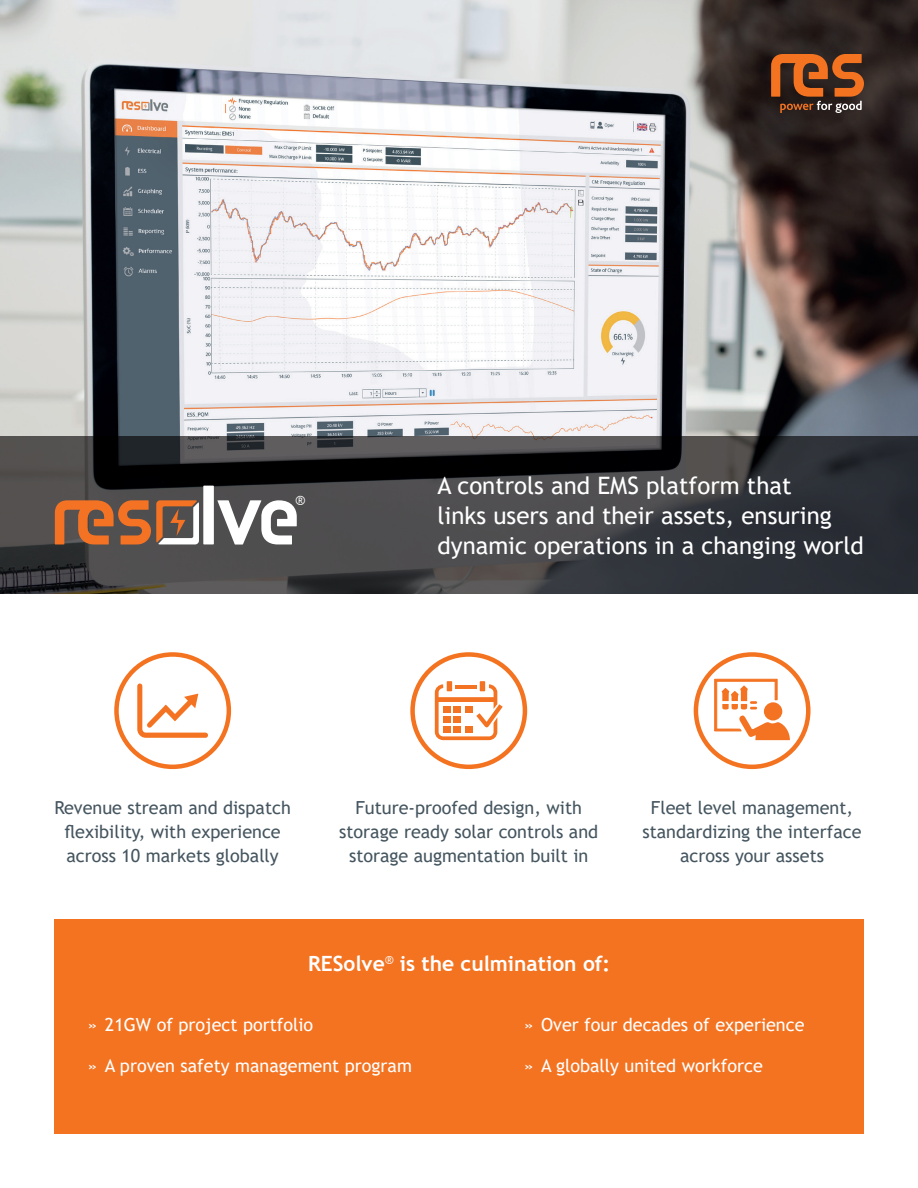
<style>
.page{position:relative;width:918px;height:1188px;background:#fff}
.page>*{position:absolute;margin:0;border:0;box-sizing:border-box;transform-origin:0 0}
.t1{font:24px/30px "Trebuchet MS";color:#fff}
.t2{font:700 21px "Trebuchet MS";color:#fff}
.t3{font:18px/24px "Trebuchet MS";color:#45555f;text-align:center}
.t4{font:18px "Trebuchet MS";color:#fff}
.t5{font:13.95px "Trebuchet MS";color:#fff}
</style>
<div class="page">
<img style="left:0;top:0;width:918px;height:436px">
<div style="left:54px;top:920px;width:810px;height:214px;background:#f47321"></div>
<svg style="left:0;top:436px;width:918px;height:158px;background:#3a3a3d"></svg>
<div style="left:203px;top:486px;width:11px;height:58px;background:#fff"></div>
<svg style="left:217px;top:500px;width:80px;height:45px"></svg>
<svg style="left:55px;top:500px;width:144px;height:44px;background:#a66a46"></svg>
<div style="left:114px;top:652px;width:117px;height:117px;border:4px solid #f47321;border-radius:50%"></div>
<div style="left:410px;top:652px;width:117px;height:117px;border:4px solid #f47321;border-radius:50%"></div>
<div style="left:694px;top:652px;width:117px;height:117px;border:4px solid #f47321;border-radius:50%"></div>
<svg style="left:771px;top:54px;width:93px;height:59px;background:#854925"></svg>
<svg style="left:137px;top:683px;width:71px;height:55px"></svg>
<div style="left:447px;top:681px;width:5px;height:10px;background:#f47322"></div>
<div style="left:480px;top:681px;width:5px;height:10px;background:#f47322"></div>
<svg style="left:435px;top:684px;width:68px;height:56px"></svg>
<div style="left:443px;top:706px;width:8px;height:7px;background:#f47322"></div>
<div style="left:454px;top:706px;width:7px;height:7px;background:#f47322"></div>
<div style="left:465px;top:706px;width:7px;height:7px;background:#f47322"></div>
<div style="left:443px;top:726px;width:8px;height:7px;background:#f47322"></div>
<div style="left:454px;top:726px;width:7px;height:7px;background:#f47322"></div>
<div style="left:465px;top:726px;width:7px;height:7px;background:#f47322"></div>
<div style="left:443px;top:716px;width:8px;height:7px;background:#f47322"></div>
<div style="left:454px;top:716px;width:7px;height:7px;background:#f47322"></div>
<svg style="left:714px;top:679px;width:76px;height:61px"></svg>
<p class="t5" style="left:295px;top:492px;width:11px">®</p>
<h1 class="t1" style="left:437px;top:470px;width:428px">A controls and EMS platform that<br>links users and their assets, ensuring dynamic operations in a changing world</h1>
<p class="t3" style="left:54px;top:795px;width:238px">Revenue stream and dispatch flexibility, with experience across 10 markets globally</p>
<p class="t3" style="left:339px;top:795px;width:261px">Future-proofed design, with storage ready solar controls and storage augmentation built in</p>
<p class="t3" style="left:642px;top:795px;width:221px">Fleet level management, standardizing the interface across your assets</p>
<p class="t2" style="left:308px;top:951px;width:304px">RESolve<sup>®</sup> is the culmination of:</p>
<p class="t4" style="left:88px;top:1013px;width:227px">» 21GW of project portfolio</p>
<p class="t4" style="left:88px;top:1054px;width:326px">» A proven safety management program</p>
<p class="t4" style="left:524px;top:1013px;width:282px">» Over four decades of experience</p>
<p class="t4" style="left:524px;top:1054px;width:240px">» A globally united workforce</p>
</div>
